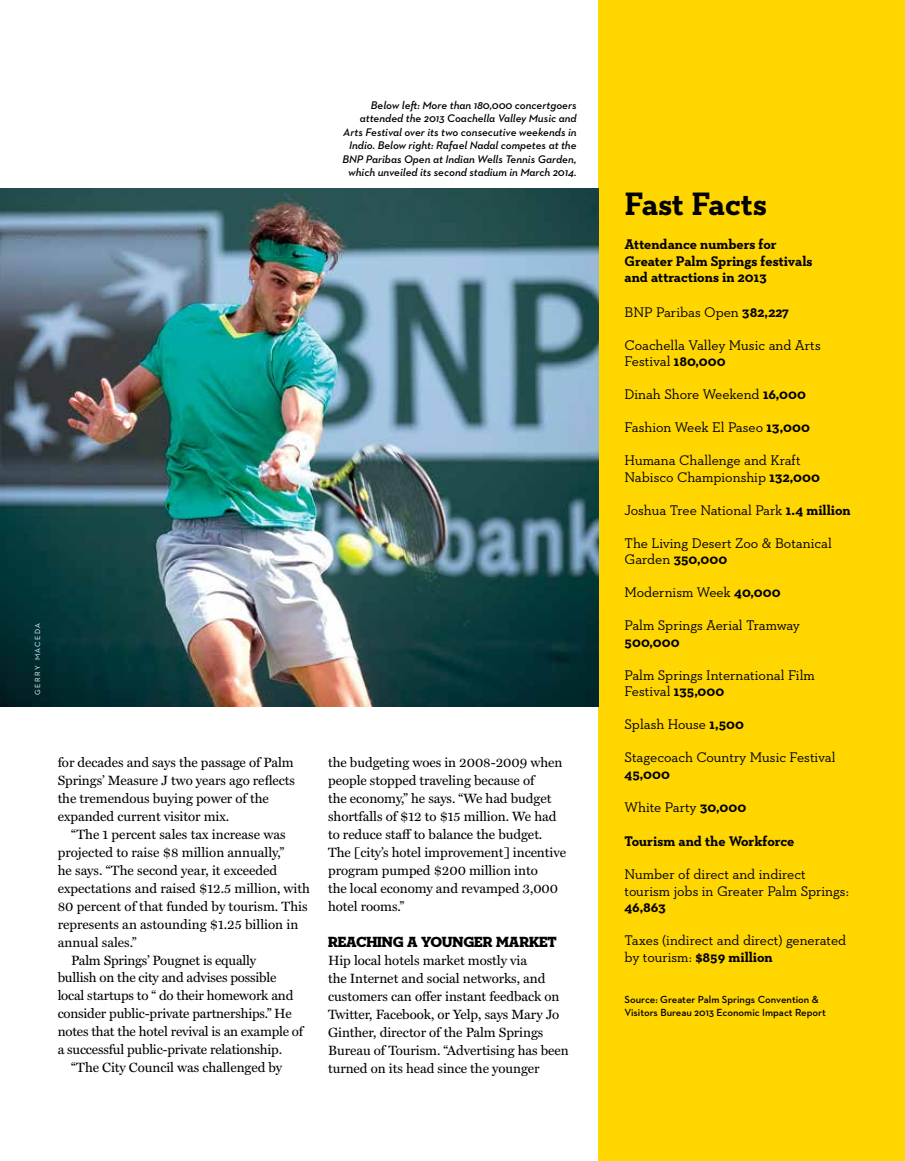
<style>
.page{position:relative;width:905px;height:1161px;background:#fff}
.page>*{position:absolute;margin:0;border:0;box-sizing:border-box;transform-origin:0 0}
.t1{font:700 33px "Neutraface Slab Text";color:#000}
.t2{font:15px "Neutraface Slab Display Titling";letter-spacing:-.005em;color:#000}
.t3{font:14.25px/16.5px "Neutraface Slab Text";color:#000}
.t4{font:700 14.25px/16.5px "Neutraface Slab Text";color:#000}
.t5{font:13.5px/18px "Miller Text";letter-spacing:-.005em;color:#000}
.t6{font:italic 600 11.25px/13.5px "Neutraface 2 Text";color:#000;text-align:right}
.t7{font:600 10.5px/12.6px "Neutraface 2 Text";color:#000}
.t8{font:7.5px "Neutraface 2 Text";letter-spacing:.2em;color:#fff}
.s1{font-weight:700}
</style>
<div class="page">
<div style="left:598px;top:0;width:306px;height:1161px;background:#ffd600"></div>
<img style="left:0;top:189px;width:598px;height:518px">
<p class="t6" style="left:342px;top:98px;width:236px">Below left: More than 180,000 concertgoers attended the 2013 Coachella Valley Music and Arts Festival over its two consecutive weekends in Indio. Below right: Rafael Nadal competes at the BNP Paribas Open at Indian Wells Tennis Garden, which unveiled its second stadium in March 2014.</p>
<p class="t8" style="left:33px;top:695px;width:74px;rotate:-90deg">GERRY MACEDA</p>
<p class="t5" style="left:58px;top:753px;width:239px">for decades and says the passage of Palm Springs’ Measure J two years ago reflects the tremendous buying power of the expanded current visitor mix.</p>
<p class="t5" style="left:71px;top:825px;width:216px">“The 1 percent sales tax increase was</p>
<p class="t5" style="left:58px;top:843px;width:228px">projected to raise $8 million annually,”</p>
<p class="t5" style="left:58px;top:861px;width:221px">he says. “The second year, it exceeded</p>
<p class="t5" style="left:58px;top:879px;width:254px">expectations and raised $12.5 million, with</p>
<p class="t5" style="left:58px;top:897px;width:251px">80 percent of that funded by tourism. This</p>
<p class="t5" style="left:58px;top:915px;width:242px">represents an astounding $1.25 billion in</p>
<p class="t5" style="left:58px;top:933px;width:80px">annual sales.”</p>
<p class="t5" style="left:71px;top:951px;width:186px">Palm Springs’ Pougnet is equally</p>
<p class="t5" style="left:58px;top:969px;width:220px">bullish on the city and advises possible</p>
<p class="t5" style="left:58px;top:987px;width:237px">local startups to “ do their homework and</p>
<p class="t5" style="left:58px;top:1005px;width:235px">consider public-private partnerships.” He</p>
<p class="t5" style="left:58px;top:1023px;width:247px">notes that the hotel revival is an example of</p>
<p class="t5" style="left:58px;top:1041px;width:226px">a successful public-private relationship.</p>
<p class="t5" style="left:71px;top:1059px;width:212px">“The City Council was challenged by</p>
<p class="t5" style="left:328px;top:753px;width:239px">the budgeting woes in 2008-2009 when people stopped traveling because of<br>the economy,” he says. “We had budget shortfalls of $12 to $15 million. We had to reduce staff to balance the budget.<br>The [city’s hotel improvement] incentive program pumped $200 million into<br>the local economy and revamped 3,000 hotel rooms.”</p>
<p class="t2" style="left:328px;top:932px;width:230px">REACHING A YOUNGER MARKET</p>
<p class="t5" style="left:328px;top:951px;width:242px">Hip local hotels market mostly via<br>the Internet and social networks, and customers can offer instant feedback on Twitter, Facebook, or Yelp, says Mary Jo Ginther, director of the Palm Springs Bureau of Tourism. “Advertising has been turned on its head since the younger</p>
<h1 class="t1" style="left:624px;top:182px;width:144px">Fast Facts</h1>
<p class="t4" style="left:624px;top:236px;width:189px">Attendance numbers for<br>Greater Palm Springs festivals and attractions in 2013</p>
<p class="t3" style="left:624px;top:303px;width:166px">BNP Paribas Open <span class="s1">382,227</span></p>
<p class="t3" style="left:624px;top:336px;width:198px">Coachella Valley Music and Arts<br>Festival <span class="s1">180,000</span></p>
<p class="t3" style="left:624px;top:386px;width:183px">Dinah Shore Weekend <span class="s1">16,000</span></p>
<p class="t3" style="left:624px;top:419px;width:187px">Fashion Week El Paseo <span class="s1">13,000</span></p>
<p class="t3" style="left:624px;top:452px;width:197px">Humana Challenge and Kraft<br>Nabisco Championship <span class="s1">132,000</span></p>
<p class="t3" style="left:624px;top:501px;width:228px">Joshua Tree National Park <span class="s1">1.4 million</span></p>
<p class="t3" style="left:624px;top:534px;width:209px">The Living Desert Zoo &amp; Botanical<br>Garden <span class="s1">350,000</span></p>
<p class="t3" style="left:624px;top:584px;width:158px">Modernism Week <span class="s1">40,000</span></p>
<p class="t3" style="left:624px;top:617px;width:177px">Palm Springs Aerial Tramway</p>
<p class="t4" style="left:624px;top:633px;width:57px">500,000</p>
<p class="t3" style="left:624px;top:666px;width:192px">Palm Springs International Film<br>Festival <span class="s1">135,000</span></p>
<p class="t3" style="left:624px;top:716px;width:121px">Splash House <span class="s1">1,500</span></p>
<p class="t3" style="left:624px;top:749px;width:212px">Stagecoach Country Music Festival</p>
<p class="t4" style="left:624px;top:766px;width:47px">45,000</p>
<p class="t3" style="left:624px;top:798px;width:123px">White Party <span class="s1">30,000</span></p>
<p class="t4" style="left:624px;top:833px;width:171px">Tourism and the Workforce</p>
<p class="t3" style="left:624px;top:866px;width:226px">Number of direct and indirect tourism jobs in Greater Palm Springs:</p>
<p class="t4" style="left:624px;top:899px;width:43px">46,863</p>
<p class="t3" style="left:624px;top:932px;width:223px">Taxes (indirect and direct) generated by tourism: <span class="s1">$859 million</span></p>
<p class="t7" style="left:624px;top:993px;width:203px">Source: Greater Palm Springs Convention &amp;<br>Visitors Bureau 2013 Economic Impact Report</p>
</div>
